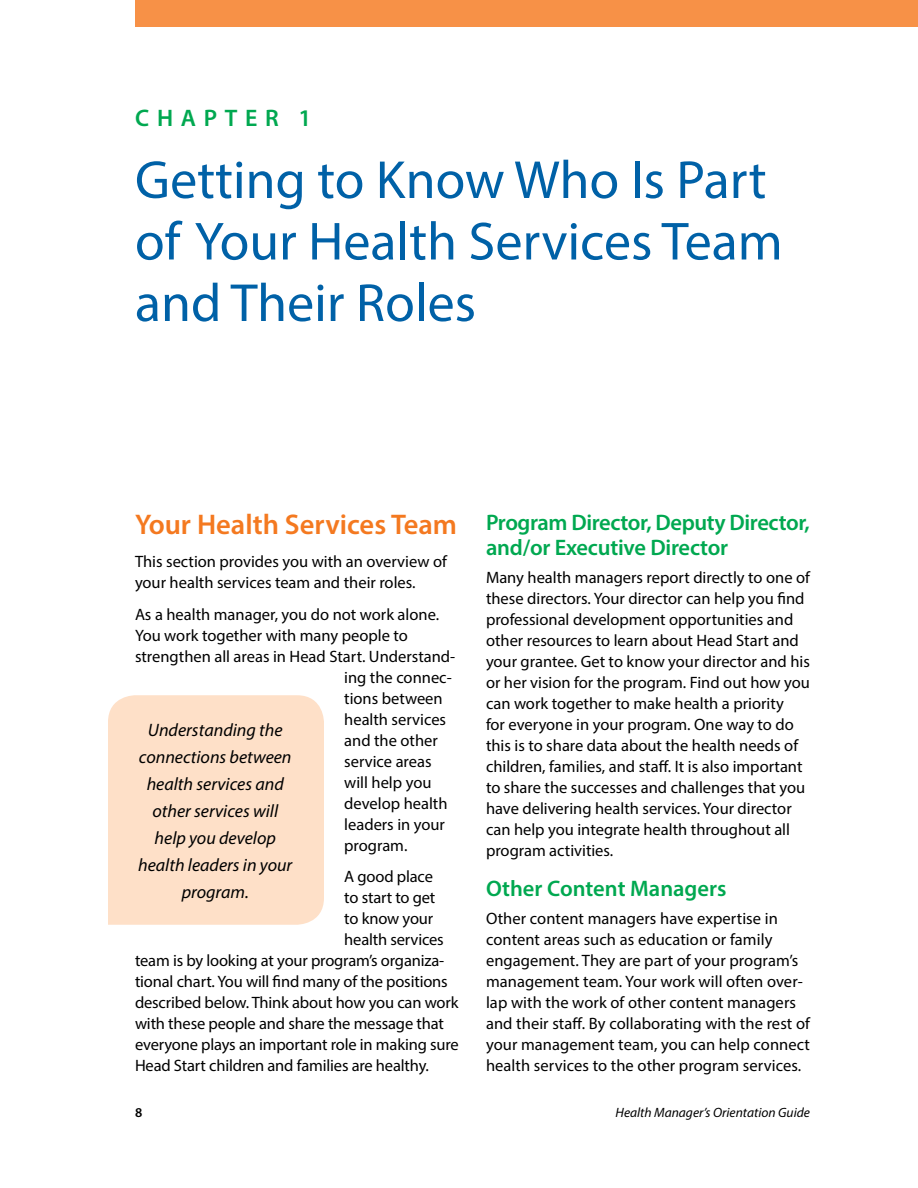
<style>
.page{position:relative;width:918px;height:1188px;background:#fff}
.page>*{position:absolute;margin:0;border:0;box-sizing:border-box;transform-origin:0 0}
.Chapter_title{font:54px/61.5px "Myriad Pro";color:#0061a7}
.Head_1{font:600 28.5px "Myriad Pro";color:#f47920}
.Chapter_number{font:600 24px "Myriad Pro";letter-spacing:.32em;color:#00a850}
.Subhead_1{font:600 22.5px/25.3px "Myriad Pro";letter-spacing:-.01em;color:#00a850}
.Boxed_tips{font:italic 18px/27px "Myriad Pro";color:#000;text-align:center}
.Body_text{font:16.5px/21px "Myriad Pro";color:#000}
.t1{font:italic 13.5px "Myriad Pro";color:#000}
.t2{font:600 13.5px "Myriad Pro";color:#000}
</style>
<div class="page">
<div style="left:135px;top:0;width:783px;height:27px;background:#f79147"></div>
<div style="left:108px;top:695px;width:216px;height:230px;background:#fee0c8"></div>
<p class="Chapter_number" style="left:135px;top:103px;width:178px">CHAPTER 1</p>
<h1 class="Chapter_title" style="left:135px;top:148px;width:649px">Getting to Know Who Is Part of Your Health Services Team and Their Roles</h1>
<h2 class="Head_1" style="left:135px;top:507px;width:324px">Your Health Services Team</h2>
<p class="Body_text" style="left:135px;top:551px;width:313px">This section provides you with an overview of your health services team and their roles.</p>
<p class="Body_text" style="left:135px;top:604px;width:306px">As a health manager, you do not work alone.</p>
<p class="Body_text" style="left:135px;top:625px;width:274px">You work together with many people to</p>
<p class="Body_text" style="left:135px;top:646px;width:322px">strengthen all areas in Head Start. Understand-</p>
<p class="Body_text" style="left:344px;top:667px;width:109px">ing the connec-</p>
<p class="Body_text" style="left:344px;top:688px;width:100px">tions between</p>
<p class="Body_text" style="left:344px;top:709px;width:103px">health services</p>
<p class="Body_text" style="left:344px;top:730px;width:95px">and the other</p>
<p class="Body_text" style="left:344px;top:751px;width:89px">service areas</p>
<p class="Body_text" style="left:344px;top:772px;width:89px">will help you</p>
<p class="Body_text" style="left:344px;top:793px;width:105px">develop health</p>
<p class="Body_text" style="left:344px;top:814px;width:102px">leaders in your</p>
<p class="Body_text" style="left:344px;top:835px;width:65px">program.</p>
<p class="Body_text" style="left:344px;top:866px;width:90px">A good place</p>
<p class="Body_text" style="left:344px;top:887px;width:93px">to start to get</p>
<p class="Body_text" style="left:344px;top:908px;width:91px">to know your</p>
<p class="Body_text" style="left:344px;top:929px;width:101px">health services</p>
<p class="Body_text" style="left:135px;top:950px;width:311px">team is by looking at your program’s organiza-</p>
<p class="Body_text" style="left:135px;top:971px;width:314px">tional chart. You will find many of the positions</p>
<p class="Body_text" style="left:135px;top:992px;width:325px">described below. Think about how you can work</p>
<p class="Body_text" style="left:135px;top:1013px;width:310px">with these people and share the message that</p>
<p class="Body_text" style="left:135px;top:1034px;width:325px">everyone plays an important role in making sure</p>
<p class="Body_text" style="left:135px;top:1055px;width:296px">Head Start children and families are healthy.</p>
<p class="Boxed_tips" style="left:138px;top:716px;width:156px">Understanding the connections between health services and other services will help you develop health leaders in your program.</p>
<h3 class="Subhead_1" style="left:486px;top:509px;width:325px">Program Director, Deputy Director, and/or Executive Director</h3>
<p class="Body_text" style="left:486px;top:567px;width:326px">Many health managers report directly to one of these directors. Your director can help you find professional development opportunities and other resources to learn about Head Start and your grantee. Get to know your director and his or her vision for the program. Find out how you can work together to make health a priority<br>for everyone in your program. One way to do this is to share data about the health needs of children, families, and staff. It is also important to share the successes and challenges that you have delivering health services. Your director can help you integrate health throughout all program activities.</p>
<h3 class="Subhead_1" style="left:486px;top:876px;width:242px">Other Content Managers</h3>
<p class="Body_text" style="left:486px;top:908px;width:326px">Other content managers have expertise in content areas such as education or family engagement. They are part of your program’s management team. Your work will often over&shy;lap with the work of other content managers and their staff. By collaborating with the rest of your management team, you can help connect health services to the other program services.</p>
<p class="t2" style="left:135px;top:1104px;width:9px">8</p>
<p class="t1" style="left:616px;top:1104px;width:196px">Health Manager’s Orientation Guide</p>
</div>
